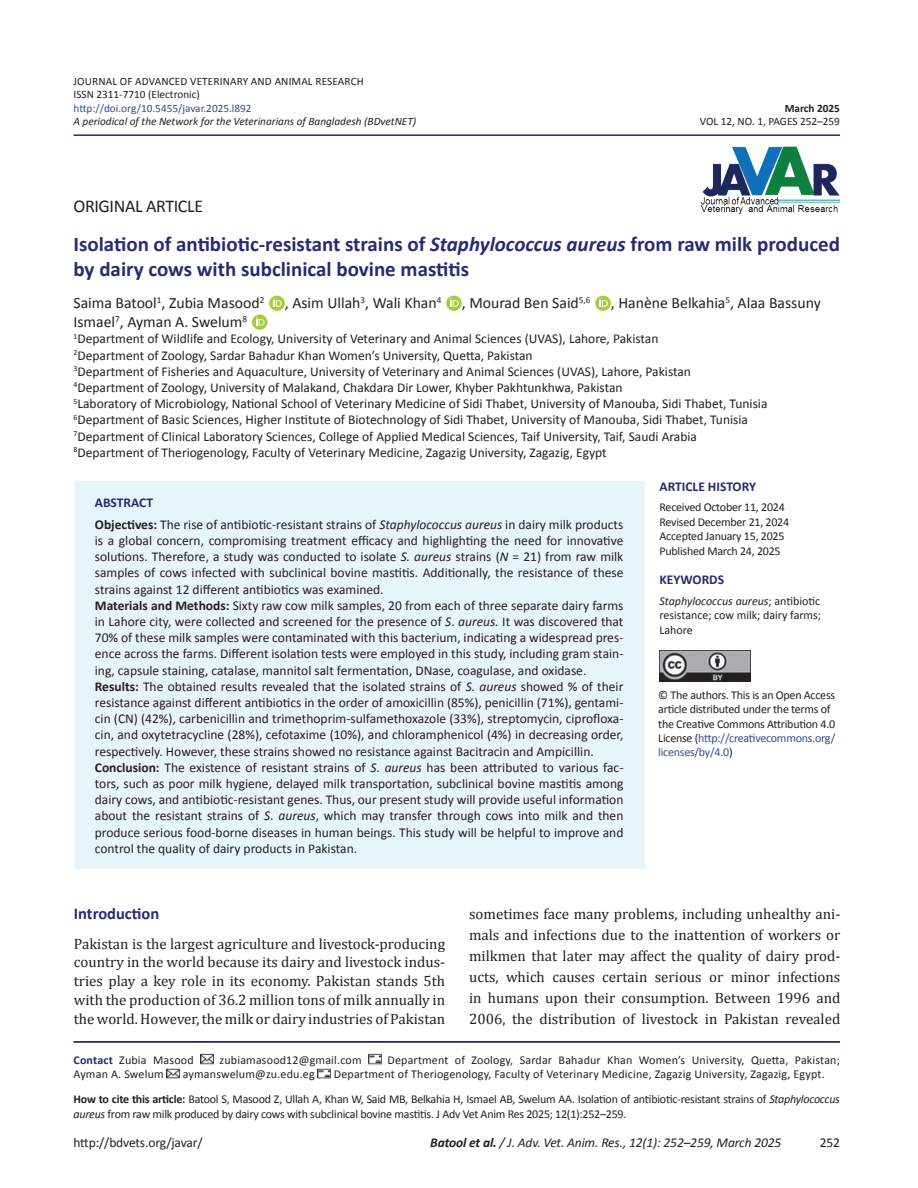
<style>
.page{position:relative;width:918px;height:1188px;background:#fff}
.page>*{position:absolute;margin:0;border:0;box-sizing:border-box;transform-origin:0 0}
.article-title{font:700 21px/25.2px "Calibri";color:#292a73}
.article-type{font:18px "Calibri";letter-spacing:-.02em;color:#231f20}
.AHead{font:700 16.5px "Calibri";color:#292a73}
.author{font:15.75px "Calibri";color:#231f20}
.para{font:15px/21px "Cambria";color:#231f20;text-align:justify}
.abstract-para{font:13.5px/16.2px "Calibri";color:#231f20;text-align:justify}
.aff{font:13.5px "Calibri";color:#231f20}
.t1{font:italic 13.5px "Calibri";letter-spacing:-.01em;color:#231f20}
.history-title{font:700 13.5px "Calibri";color:#292a73}
.abstract-title{font:700 13.5px "Calibri";color:#292a73}
.kwd-title{font:700 13.5px "Calibri";color:#292a73}
.cite{font:12px/14.4px "Calibri";letter-spacing:-.02em;color:#231f20}
.corresp{font:12px "Calibri";letter-spacing:.015em;color:#231f20}
.copyright{font:12px/14.4px "Calibri";letter-spacing:-.02em;color:#231f20}
.history-date{font:12px "Calibri";letter-spacing:-.02em;color:#231f20}
.kwd{font:12px/14.4px "Calibri";color:#231f20;text-align:justify}
.Info_w_Rule{font:italic 11.25px "Calibri";color:#231f20}
.Article_Info{font:11.25px "Calibri";letter-spacing:.01em;color:#231f20}
.Article_Info-2{font:11.25px "Calibri";color:#304d94}
.issn{font:11.25px "Calibri";color:#231f20}
.Info_w_Rule-2{font:11.25px "Calibri";color:#231f20}
.Article_Info-3{font:700 11.25px "Calibri";color:#231f20}
.s1{font-style:italic}
.s2{font-weight:700}
.s3{color:#304d94}
.s4{font-weight:700;color:#292a73}
</style>
<div class="page">
<hr style="left:74px;top:134px;width:766px;height:2px;background:#292a73">
<svg style="left:269px;top:295px;width:16px;height:16px"></svg>
<svg style="left:269px;top:296px;width:16px;height:15px"></svg>
<svg style="left:273px;top:298px;width:9px;height:9px"></svg>
<svg style="left:446px;top:295px;width:16px;height:6px"></svg>
<svg style="left:446px;top:296px;width:16px;height:15px"></svg>
<svg style="left:450px;top:298px;width:9px;height:9px"></svg>
<svg style="left:595px;top:295px;width:16px;height:6px"></svg>
<svg style="left:595px;top:296px;width:16px;height:15px"></svg>
<svg style="left:599px;top:298px;width:9px;height:9px"></svg>
<svg style="left:252px;top:314px;width:16px;height:16px"></svg>
<svg style="left:256px;top:317px;width:9px;height:9px"></svg>
<hr style="left:74px;top:1041px;width:766px;height:2px;background:#292a73">
<svg style="left:200px;top:1054px;width:13px;height:11px"></svg>
<svg style="left:368px;top:1054px;width:13px;height:11px"></svg>
<svg style="left:167px;top:1068px;width:13px;height:11px"></svg>
<svg style="left:318px;top:1068px;width:13px;height:11px"></svg>
<img style="left:700px;top:146px;width:141px;height:69px">
<div style="left:74px;top:481px;width:570px;height:387px;background:#e5f5fa"></div>
<img style="left:660px;top:650px;width:90px;height:31px">
<p class="Article_Info" style="left:74px;top:74px;width:292px">JOURNAL OF ADVANCED VETERINARY AND ANIMAL RESEARCH</p>
<p class="issn" style="left:74px;top:88px;width:128px">ISSN 2311-7710 (Electronic)</p>
<p class="Article_Info-2" style="left:74px;top:101px;width:180px">http://doi.org/10.5455/javar.2025.l892</p>
<p class="Article_Info-3" style="left:785px;top:101px;width:57px">March 2025</p>
<p class="Info_w_Rule" style="left:74px;top:115px;width:344px">A periodical of the Network for the Veterinarians of Bangladesh (BDvetNET)</p>
<p class="Info_w_Rule-2" style="left:700px;top:115px;width:142px">VOL 12, NO. 1, PAGES 252–259</p>
<p class="article-type" style="left:74px;top:195px;width:131px">ORIGINAL ARTICLE</p>
<p class="article-title" style="left:74px;top:230px;width:768px">Isolation of antibiotic-resistant strains of <span class="s1">Staphylococcus aureus</span> from raw milk produced by dairy cows with subclinical bovine mastitis</p>
<p class="author" style="left:74px;top:293px;width:192px">Saima Batool<sup>1</sup>, Zubia Masood<sup>2</sup></p>
<p class="author" style="left:285px;top:293px;width:158px">, Asim Ullah<sup>3</sup>, Wali Khan<sup>4</sup></p>
<p class="author" style="left:462px;top:293px;width:130px">, Mourad Ben Said<sup>5,6</sup></p>
<p class="author" style="left:611px;top:293px;width:211px">, Hanène Belkahia<sup>5</sup>, Alaa Bassuny</p>
<p class="author" style="left:74px;top:312px;width:175px">Ismael<sup>7</sup>, Ayman A. Swelum<sup>8</sup></p>
<p class="aff" style="left:74px;top:331px;width:586px"><sup>1</sup>Department of Wildlife and Ecology, University of Veterinary and Animal Sciences (UVAS), Lahore, Pakistan</p>
<p class="aff" style="left:74px;top:347px;width:461px"><sup>2</sup>Department of Zoology, Sardar Bahadur Khan Women’s University, Quetta, Pakistan</p>
<p class="aff" style="left:74px;top:363px;width:619px"><sup>3</sup>Department of Fisheries and Aquaculture, University of Veterinary and Animal Sciences (UVAS), Lahore, Pakistan</p>
<p class="aff" style="left:74px;top:379px;width:551px"><sup>4</sup>Department of Zoology, University of Malakand, Chakdara Dir Lower, Khyber Pakhtunkhwa, Pakistan</p>
<p class="aff" style="left:74px;top:395px;width:696px"><sup>5</sup>Laboratory of Microbiology, National School of Veterinary Medicine of Sidi Thabet, University of Manouba, Sidi Thabet, Tunisia</p>
<p class="aff" style="left:74px;top:412px;width:676px"><sup>6</sup>Department of Basic Sciences, Higher Institute of Biotechnology of Sidi Thabet, University of Manouba, Sidi Thabet, Tunisia</p>
<p class="aff" style="left:74px;top:428px;width:625px"><sup>7</sup>Department of Clinical Laboratory Sciences, College of Applied Medical Sciences, Taif University, Taif, Saudi Arabia</p>
<p class="aff" style="left:74px;top:444px;width:535px"><sup>8</sup>Department of Theriogenology, Faculty of Veterinary Medicine, Zagazig University, Zagazig, Egypt</p>
<p class="abstract-title" style="left:95px;top:494px;width:60px">ABSTRACT</p>
<p class="abstract-para" style="left:95px;top:516px;width:530px"><span class="s2">Objectives:</span> The rise of antibiotic-resistant strains of <span class="s1">Staphylococcus aureus</span> in dairy milk products is a global concern, compromising treatment efficacy and highlighting the need for innovative solutions. Therefore, a study was conducted to isolate <span class="s1">S. aureus</span> strains (<span class="s1">N</span> = 21) from raw milk samples of cows infected with subclinical bovine mastitis. Additionally, the resistance of these strains against 12 different antibiotics was examined.</p>
<p class="abstract-para" style="left:95px;top:597px;width:530px"><span class="s2">Materials and Methods:</span> Sixty raw cow milk samples, 20 from each of three separate dairy farms in Lahore city, were collected and screened for the presence of <span class="s1">S</span>. <span class="s1">aureus.</span> It was discovered that 70% of these milk samples were contaminated with this bacterium, indicating a widespread pres&shy;ence across the farms. Different isolation tests were employed in this study, including gram stain&shy;ing, capsule staining, catalase, mannitol salt fermentation, DNase, coagulase, and oxidase.</p>
<p class="abstract-para" style="left:95px;top:678px;width:530px"><span class="s2">Results:</span> The obtained results revealed that the isolated strains of <span class="s1">S. aureus</span> showed % of their resistance against different antibiotics in the order of amoxicillin (85%), penicillin (71%), gentami&shy;cin (CN) (42%), carbenicillin and trimethoprim-sulfamethoxazole (33%), streptomycin, ciprofloxa&shy;cin, and oxytetracycline (28%), cefotaxime (10%), and chloramphenicol (4%) in decreasing order, respectively. However, these strains showed no resistance against Bacitracin and Ampicillin.</p>
<p class="abstract-para" style="left:95px;top:759px;width:530px"><span class="s2">Conclusion:</span> The existence of resistant strains of <span class="s1">S</span>. <span class="s1">aureus</span> has been attributed to various fac&shy;tors, such as poor milk hygiene, delayed milk transportation, subclinical bovine mastitis among dairy cows, and antibiotic-resistant genes. Thus, our present study will provide useful information about the resistant strains of <span class="s1">S</span>. <span class="s1">aureus</span>, which may transfer through cows into milk and then produce serious food-borne diseases in human beings. This study will be helpful to improve and control the quality of dairy products in Pakistan.</p>
<p class="history-title" style="left:660px;top:478px;width:98px">ARTICLE HISTORY</p>
<p class="history-date" style="left:660px;top:500px;width:127px">Received October 11, 2024</p>
<p class="history-date" style="left:660px;top:514px;width:131px">Revised December 21, 2024</p>
<p class="history-date" style="left:660px;top:529px;width:126px">Accepted January 15, 2025</p>
<p class="history-date" style="left:660px;top:543px;width:123px">Published March 24, 2025</p>
<p class="kwd-title" style="left:660px;top:572px;width:66px">KEYWORDS</p>
<p class="kwd" style="left:660px;top:593px;width:163px"><span class="s1">Staphylococcus aureus</span>; antibiotic resistance; cow milk; dairy farms; Lahore</p>
<p class="copyright" style="left:658px;top:687px;width:179px">© The authors. This is an Open Access article distributed under the terms of the Creative Commons Attribution 4.0<br>License (<span class="s3">http://creativecommons.org/ licenses/by/4.0</span>)</p>
<p class="AHead" style="left:74px;top:904px;width:87px">Introduction</p>
<p class="para" style="left:74px;top:934px;width:373px;line-height:18.8px">Pakistan is the largest agriculture and livestock-producing country in the world because its dairy and livestock indus&shy;tries play a key role in its economy. Pakistan stands 5th with the production of 36.2 million tons of milk annually in the world. However, the milk or dairy industries of Pakistan</p>
<p class="para" style="left:469px;top:903px;width:373px">sometimes face many problems, including unhealthy ani&shy;mals and infections due to the inattention of workers or milkmen that later may affect the quality of dairy prod&shy;ucts, which causes certain serious or minor infections in humans upon their consumption. Between 1996 and 2006, the distribution of livestock in Pakistan revealed</p>
<p class="corresp" style="left:74px;top:1052px;width:122px"><span class="s4">Contact</span> Zubia Masood</p>
<p class="corresp" style="left:220px;top:1052px;width:144px">zubiamasood12@gmail.com</p>
<p class="corresp" style="left:388px;top:1052px;width:454px">Department of Zoology, Sardar Bahadur Khan Women’s University, Quetta, Pakistan;</p>
<p class="corresp" style="left:74px;top:1067px;width:92px">Ayman A. Swelum</p>
<p class="corresp" style="left:183px;top:1067px;width:133px">aymanswelum@zu.edu.eg</p>
<p class="corresp" style="left:334px;top:1067px;width:492px">Department of Theriogenology, Faculty of Veterinary Medicine, Zagazig University, Zagazig, Egypt.</p>
<p class="cite" style="left:74px;top:1091px;width:768px"><span class="s2">How to cite this article:</span> Batool S, Masood Z, Ullah A, Khan W, Said MB, Belkahia H, Ismael AB, Swelum AA. Isolation of antibiotic-resistant strains of <span class="s1">Staphylococcus aureus</span> from raw milk produced by dairy cows with subclinical bovine mastitis. J Adv Vet Anim Res 2025; 12(1):252–259.</p>
<p class="abstract-para" style="left:74px;top:1133px;width:131px">http://bdvets.org/javar/</p>
<p class="t1" style="left:430px;top:1134px;width:353px"><span class="s2">Batool et al.</span> / J. Adv. Vet. Anim. Res., 12(1): 252–259, March 2025</p>
<p class="abstract-para" style="left:820px;top:1133px;width:22px">252</p>
</div>
